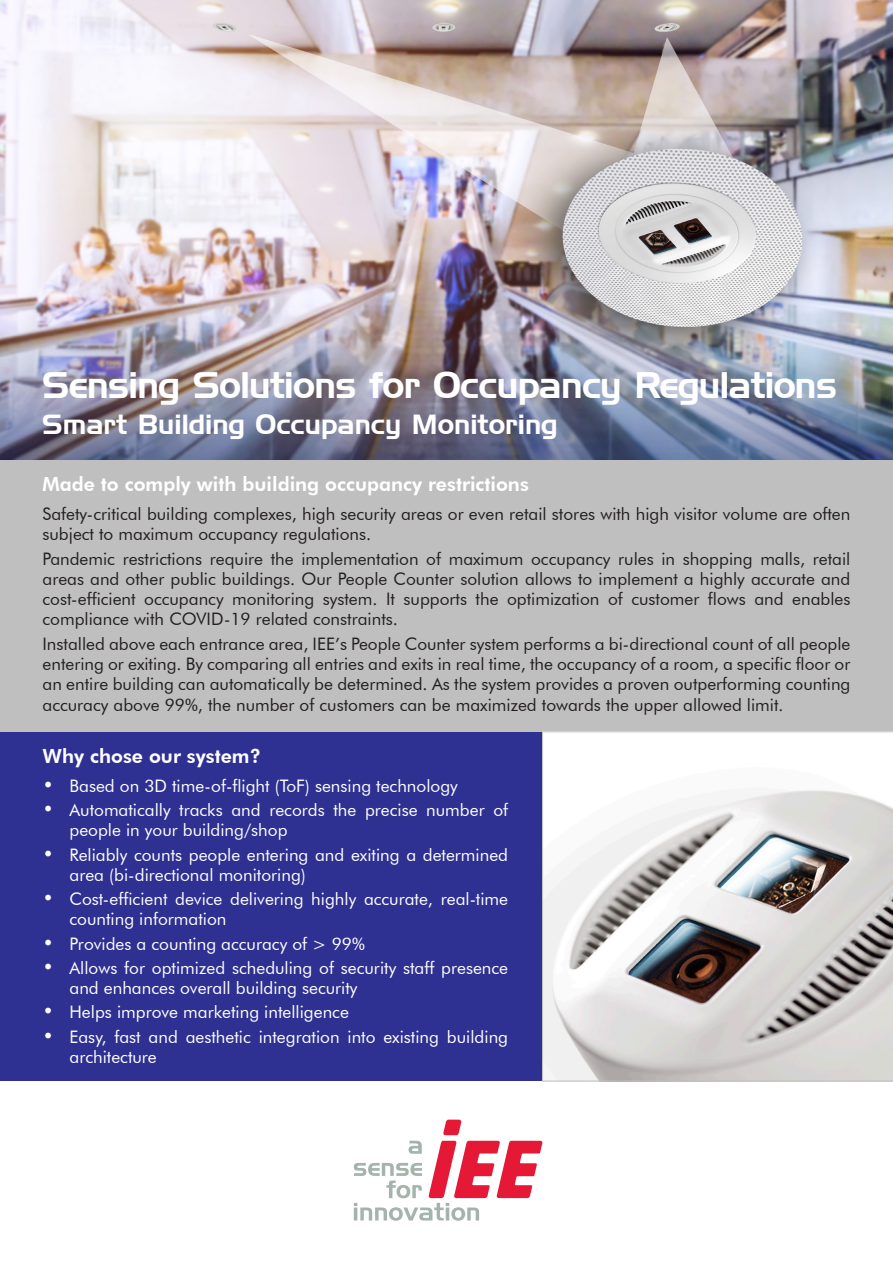
<style>
.page{position:relative;width:893px;height:1263px;background:#fff}
.page>*{position:absolute;margin:0;border:0;box-sizing:border-box;transform-origin:0 0}
.t1{font:36px "Handel Gothic BT";letter-spacing:-.02em;color:#fff}
.t2{font:27px "Handel Gothic BT";color:#fff}
.t3{font:800 19.5px "Futura BT";color:#fff}
.t4{font:17.25px/20.2px "Futura BT";color:#231f20;text-align:justify}
.t5{font:17.25px/20.1px "Futura BT";color:#fff}
.s1{font-size:16.5px}
.s2{font-weight:800;font-size:19.5px}
</style>
<div class="page">
<div style="left:0;top:731px;width:542px;height:350px;background:#2e3092"></div>
<div style="left:0;top:459px;width:893px;height:272px;background:#c0bfbf"></div>
<svg style="left:443px;top:1120px;width:18px;height:15px"></svg>
<svg style="left:354px;top:1141px;width:189px;height:80px"></svg>
<svg style="left:542px;top:731px;width:351px;height:350px"></svg>
<img style="left:0;top:0;width:893px;height:459px">
<p class="t1" style="left:42px;top:364px;width:796px">Sensing Solutions for Occupancy Regulations</p>
<p class="t2" style="left:42px;top:408px;width:517px">Smart Building Occupancy Monitoring</p>
<p class="t3" style="left:43px;top:472px;width:488px">Made to comply with building occupancy restrictions</p>
<p class="t4" style="left:43px;top:503px;width:809px">Safety-critical building complexes, high security areas or even retail stores with high visitor volume are often subject to maximum occupancy regulations.</p>
<p class="t4" style="left:43px;top:548px;width:809px">Pandemic restrictions require the implementation of maximum occupancy rules in shopping malls, retail areas and other public buildings. Our People Counter solution allows to implement a highly accurate and cost-efficient occupancy monitoring system. It supports the optimization of customer flows and enables compliance with COVID-19 related constraints.</p>
<p class="t4" style="left:43px;top:633px;width:809px">Installed above each entrance area, IEE’s People Counter system performs a bi-directional count of all people entering or exiting. By comparing all entries and exits in real time, the occupancy of a room, a specific floor or an entire building can automatically be determined. As the system provides a proven outperforming counting accuracy above 99%, the number of customers can be maximized towards the upper allowed limit<span class="s1">.</span></p>
<p class="t3" style="left:43px;top:744px;width:220px">Why chose our system?</p>
<p class="t5" style="left:43px;top:775px;width:417px"><span class="s2">•</span> Based on 3D time-of-flight (ToF) sensing technology</p>
<p class="t5" style="left:70px;top:800px;width:440px;text-indent:-27px"><span class="s2">•</span> Automatically tracks and records the precise number of people in your building/shop</p>
<p class="t5" style="left:70px;top:844px;width:440px;text-indent:-27px"><span class="s2">•</span> Reliably counts people entering and exiting a determined area (bi-directional monitoring)</p>
<p class="t5" style="left:70px;top:889px;width:440px;text-indent:-27px"><span class="s2">•</span> Cost-efficient device delivering highly accurate, real-time counting information</p>
<p class="t5" style="left:43px;top:933px;width:324px"><span class="s2">•</span> Provides a counting accuracy of &gt; 99%</p>
<p class="t5" style="left:70px;top:958px;width:440px;text-indent:-27px"><span class="s2">•</span> Allows for optimized scheduling of security staff presence and enhances overall building security</p>
<p class="t5" style="left:43px;top:1002px;width:308px"><span class="s2">•</span> Helps improve marketing intelligence</p>
<p class="t5" style="left:70px;top:1026px;width:440px;text-indent:-27px"><span class="s2">•</span> Easy, fast and aesthetic integration into existing building architecture</p>
</div>
